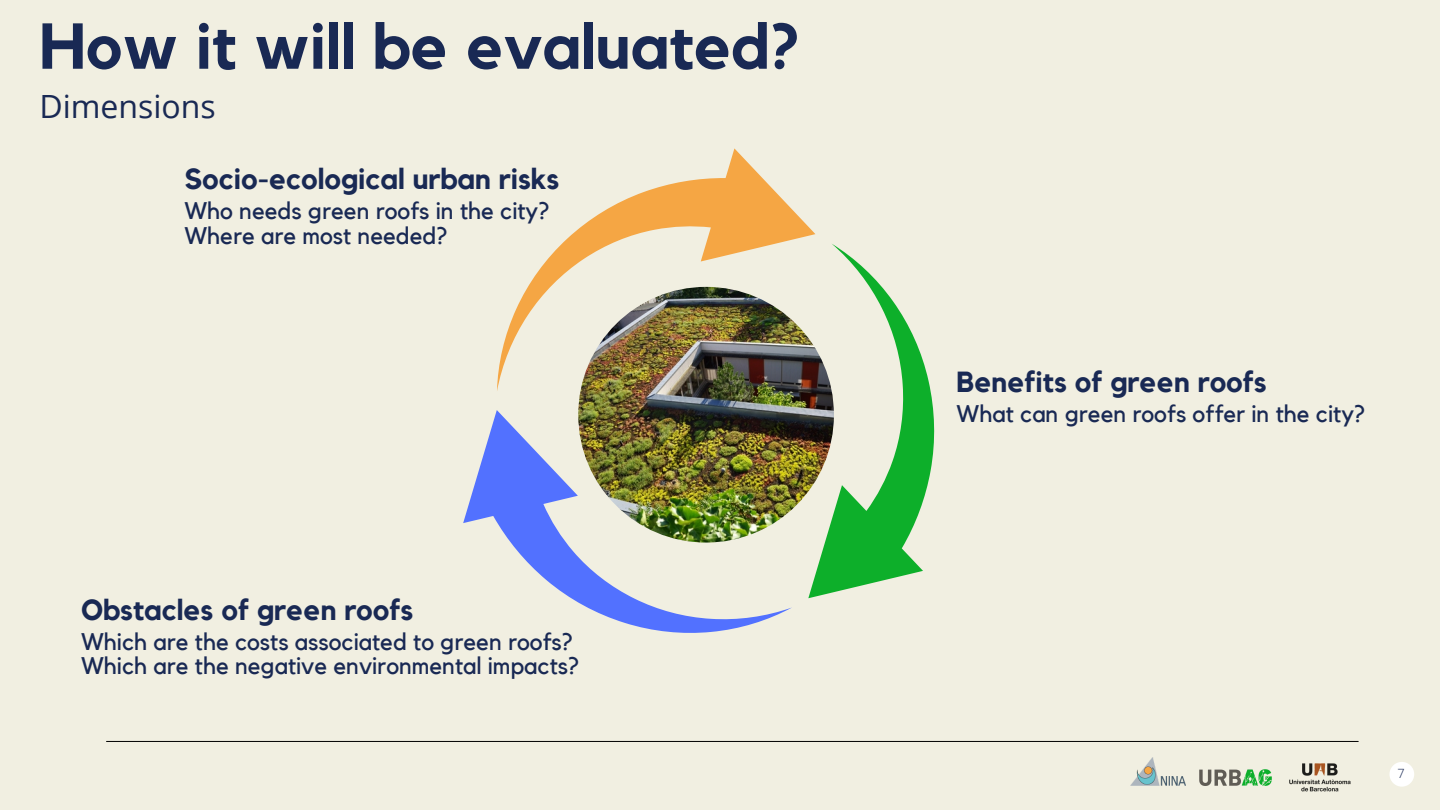
<style>
.page{position:relative;width:1440px;height:810px;background:#f1efe1}
.page>*{position:absolute;margin:0;border:0;box-sizing:border-box;transform-origin:0 0}
.t1{font:700 64px "Kollektif";color:#192954}
.t2{font:32px "Open Sans";color:#192954}
.t3{font:700 29px "Kollektif";color:#192954}
.t4{font:24px/24.8px "Kollektif";color:#192954}
.t5{font:300 12.7px "Open Sans";color:#192954}
</style>
<div class="page">
<svg style="left:497px;top:148px;width:318px;height:243px"></svg>
<svg style="left:463px;top:410px;width:329px;height:223px"></svg>
<svg style="left:808px;top:244px;width:126px;height:354px"></svg>
<img style="left:578px;top:287px;width:256px;height:256px;border-radius:50%">
<hr style="left:107px;top:741px;width:1251px;height:1px;background:#000">
<img style="left:1199px;top:769px;width:67px;height:17px">
<img style="left:1131px;top:757px;width:54px;height:29px">
<img style="left:1266px;top:763px;width:85px;height:29px">
<div style="left:1389px;top:762px;width:25px;height:25px;background:#fff;border-radius:50%"></div>
<h1 class="t1" style="left:39px;top:17px;width:762px">How it will be evaluated?</h1>
<h2 class="t2" style="left:39px;top:84px;width:178px">Dimensions</h2>
<p class="t3" style="left:184px;top:166px;width:376px">Socio-ecological urban risks</p>
<p class="t4" style="left:184px;top:199px;width:367px">Who needs green roofs in the city?<br>Where are most needed?</p>
<p class="t3" style="left:81px;top:597px;width:334px">Obstacles of green roofs</p>
<p class="t4" style="left:81px;top:630px;width:500px">Which are the costs associated to green roofs?<br>Which are the negative environmental impacts?</p>
<p class="t3" style="left:956px;top:369px;width:312px">Benefits of green roofs</p>
<p class="t4" style="left:956px;top:402px;width:410px">What can green roofs offer in the city?</p>
<p class="t5" style="left:1398px;top:764px;width:9px">7</p>
</div>
